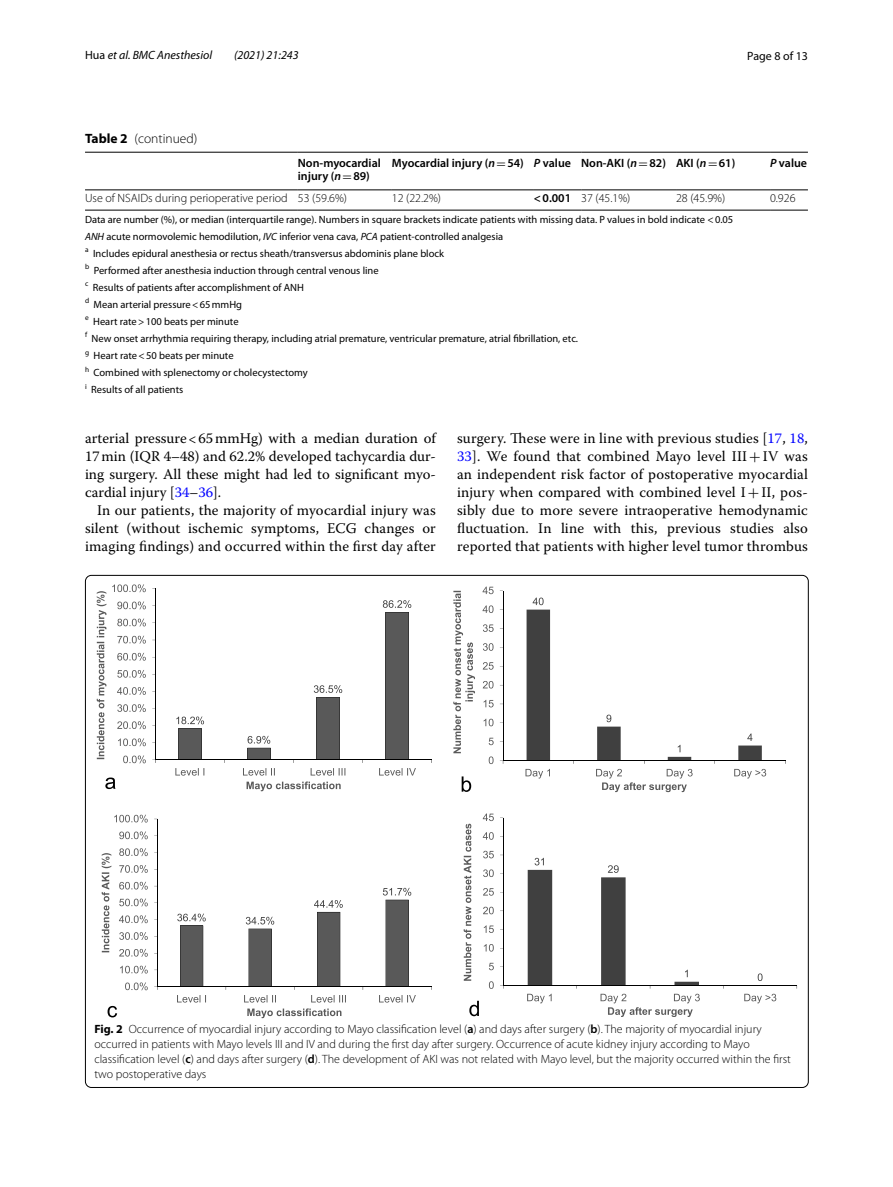
<style>
.page{position:relative;width:893px;height:1187px;background:#fff}
.page>*{position:absolute;margin:0;border:0;box-sizing:border-box;transform-origin:0 0}
.t1{font:14.7px/18px "Warnock Pro";letter-spacing:.01em;color:#000;text-align:justify}
.t2{font:300 13.5px "Myriad Pro";color:#000}
.t3{font:300 12px/15px "Myriad Pro";color:#000}
.t4{font:600 12px/13.5px "Myriad Pro";color:#000}
.t5{font:italic 12px "Myriad Pro";color:#000}
.t6{font:12px "Myriad Pro";color:#000}
.t7{font:10.5px/17px "Myriad Pro";color:#000}
.s1{font-style:normal}
.s2{font-weight:700}
.s3{font-style:italic}
.s4{font-family:"MTSY";font-weight:400}
.s5{font-weight:600}
.s6{color:#00f}
.s7{font-family:"MTSY"}
</style>
<div class="page">
<hr style="left:85px;top:152px;width:213px;height:1px;background:#000">
<hr style="left:85px;top:190px;width:213px;height:1px;background:#000">
<hr style="left:298px;top:152px;width:94px;height:1px;background:#000">
<hr style="left:298px;top:190px;width:94px;height:1px;background:#000">
<hr style="left:392px;top:152px;width:142px;height:1px;background:#000">
<hr style="left:392px;top:190px;width:142px;height:1px;background:#000">
<hr style="left:534px;top:152px;width:47px;height:1px;background:#000">
<hr style="left:534px;top:190px;width:47px;height:1px;background:#000">
<hr style="left:581px;top:152px;width:95px;height:1px;background:#000">
<hr style="left:581px;top:190px;width:95px;height:1px;background:#000">
<hr style="left:676px;top:152px;width:94px;height:1px;background:#000">
<hr style="left:676px;top:190px;width:94px;height:1px;background:#000">
<hr style="left:770px;top:152px;width:38px;height:1px;background:#000">
<hr style="left:770px;top:190px;width:38px;height:1px;background:#000">
<hr style="left:85px;top:210px;width:213px;height:1px;background:#000">
<hr style="left:298px;top:210px;width:94px;height:1px;background:#000">
<hr style="left:392px;top:210px;width:142px;height:1px;background:#000">
<hr style="left:534px;top:210px;width:47px;height:1px;background:#000">
<hr style="left:581px;top:210px;width:95px;height:1px;background:#000">
<hr style="left:676px;top:210px;width:94px;height:1px;background:#000">
<hr style="left:770px;top:210px;width:38px;height:1px;background:#000">
<hr style="left:155px;top:588px;width:1px;height:171px;background:#000">
<hr style="left:155px;top:759px;width:277px;height:1px;background:#000">
<svg style="left:176px;top:716px;width:28px;height:43px"></svg>
<svg style="left:247px;top:735px;width:24px;height:24px"></svg>
<svg style="left:314px;top:685px;width:28px;height:74px"></svg>
<svg style="left:383px;top:600px;width:28px;height:159px"></svg>
<svg style="left:123px;top:755px;width:23px;height:8px"></svg>
<svg style="left:118px;top:738px;width:28px;height:8px"></svg>
<svg style="left:117px;top:721px;width:29px;height:8px"></svg>
<svg style="left:117px;top:704px;width:29px;height:8px"></svg>
<svg style="left:117px;top:687px;width:29px;height:8px"></svg>
<svg style="left:117px;top:670px;width:29px;height:7px"></svg>
<svg style="left:117px;top:652px;width:29px;height:8px"></svg>
<svg style="left:117px;top:635px;width:29px;height:8px"></svg>
<svg style="left:117px;top:618px;width:29px;height:8px"></svg>
<svg style="left:117px;top:601px;width:29px;height:8px"></svg>
<svg style="left:112px;top:584px;width:34px;height:8px"></svg>
<svg style="left:175px;top:768px;width:241px;height:7px"></svg>
<svg style="left:97px;top:591px;width:9px;height:168px"></svg>
<svg style="left:247px;top:781px;width:94px;height:10px"></svg>
<svg style="left:105px;top:777px;width:11px;height:12px"></svg>
<hr style="left:503px;top:590px;width:1px;height:170px;background:#000">
<hr style="left:503px;top:760px;width:282px;height:1px;background:#000">
<svg style="left:489px;top:756px;width:5px;height:8px"></svg>
<svg style="left:489px;top:737px;width:5px;height:8px"></svg>
<svg style="left:484px;top:718px;width:9px;height:8px"></svg>
<svg style="left:484px;top:700px;width:10px;height:7px"></svg>
<svg style="left:483px;top:681px;width:10px;height:7px"></svg>
<svg style="left:483px;top:662px;width:11px;height:7px"></svg>
<svg style="left:483px;top:643px;width:10px;height:7px"></svg>
<svg style="left:483px;top:624px;width:11px;height:8px"></svg>
<svg style="left:483px;top:605px;width:10px;height:8px"></svg>
<svg style="left:483px;top:586px;width:11px;height:8px"></svg>
<svg style="left:453px;top:590px;width:22px;height:163px"></svg>
<svg style="left:525px;top:597px;width:241px;height:195px"></svg>
<svg style="left:462px;top:776px;width:9px;height:15px"></svg>
<hr style="left:157px;top:818px;width:1px;height:168px;background:#000">
<hr style="left:157px;top:986px;width:274px;height:1px;background:#000">
<svg style="left:125px;top:982px;width:23px;height:8px"></svg>
<svg style="left:120px;top:965px;width:28px;height:8px"></svg>
<svg style="left:119px;top:948px;width:29px;height:8px"></svg>
<svg style="left:119px;top:932px;width:29px;height:7px"></svg>
<svg style="left:119px;top:915px;width:29px;height:8px"></svg>
<svg style="left:119px;top:898px;width:29px;height:8px"></svg>
<svg style="left:119px;top:881px;width:29px;height:8px"></svg>
<svg style="left:119px;top:865px;width:29px;height:7px"></svg>
<svg style="left:119px;top:848px;width:29px;height:8px"></svg>
<svg style="left:119px;top:831px;width:29px;height:8px"></svg>
<svg style="left:114px;top:814px;width:34px;height:8px"></svg>
<svg style="left:177px;top:887px;width:239px;height:115px"></svg>
<svg style="left:102px;top:853px;width:9px;height:99px"></svg>
<svg style="left:247px;top:1008px;width:94px;height:10px"></svg>
<svg style="left:108px;top:1005px;width:9px;height:12px"></svg>
<hr style="left:503px;top:817px;width:1px;height:168px;background:#000">
<hr style="left:503px;top:985px;width:294px;height:1px;background:#000">
<svg style="left:489px;top:981px;width:5px;height:7px"></svg>
<svg style="left:489px;top:962px;width:5px;height:8px"></svg>
<svg style="left:484px;top:944px;width:10px;height:7px"></svg>
<svg style="left:484px;top:925px;width:10px;height:7px"></svg>
<svg style="left:483px;top:906px;width:11px;height:8px"></svg>
<svg style="left:483px;top:888px;width:11px;height:7px"></svg>
<svg style="left:483px;top:869px;width:11px;height:8px"></svg>
<svg style="left:483px;top:850px;width:11px;height:8px"></svg>
<svg style="left:483px;top:832px;width:11px;height:7px"></svg>
<svg style="left:483px;top:813px;width:11px;height:8px"></svg>
<svg style="left:464px;top:823px;width:7px;height:157px"></svg>
<svg style="left:527px;top:857px;width:249px;height:159px"></svg>
<svg style="left:469px;top:1000px;width:10px;height:16px"></svg>
<p class="t5" style="left:85px;top:48px;width:129px"><span class="s1">Hua</span> et al. BMC Anesthesiol</p>
<p class="t5" style="left:234px;top:48px;width:66px">(2021) 21:243</p>
<p class="t6" style="left:747px;top:48px;width:62px">Page 8 of 13</p>
<p class="t2" style="left:85px;top:131px;width:114px"><span class="s2">Table 2</span> (continued)</p>
<p class="t4" style="left:298px;top:155px;width:84px">Non-myocardial injury (<span class="s3">n</span><span class="s4">=</span>89)</p>
<p class="t4" style="left:392px;top:155px;width:345px">Myocardial injury (<span class="s3">n</span><span class="s4">=</span>54) <span class="s3">P</span> value Non-AKI (<span class="s3">n</span><span class="s4">=</span>82) AKI (<span class="s3">n</span><span class="s4">=</span>61)</p>
<p class="t4" style="left:770px;top:155px;width:39px"><span class="s3">P</span> value</p>
<p class="t3" style="left:85px;top:190px;width:263px">Use of NSAIDs during perioperative period 53 (59.6%)</p>
<p class="t3" style="left:392px;top:190px;width:51px">12 (22.2%)</p>
<p class="t3" style="left:534px;top:190px;width:98px"><span class="s5">&lt;0.001</span> 37 (45.1%)</p>
<p class="t3" style="left:676px;top:190px;width:51px">28 (45.9%)</p>
<p class="t3" style="left:770px;top:190px;width:27px">0.926</p>
<p class="t7" style="left:85px;top:210px;width:650px">Data are number (%), or median (interquartile range). Numbers in square brackets indicate patients with missing data. P values in bold indicate &lt;0.05<br><span class="s3">ANH</span> acute normovolemic hemodilution, <span class="s3">IVC</span> inferior vena cava, <span class="s3">PCA</span> patient-controlled analgesia<br><sup>a</sup> Includes epidural anesthesia or rectus sheath/transversus abdominis plane block<br><sup>b</sup> Performed after anesthesia induction through central venous line<br><sup>c</sup> Results of patients after accomplishment of ANH<br><sup>d</sup> Mean arterial pressure&lt;65mmHg<br><sup>e</sup> Heart rate&gt;100 beats per minute<br><sup>f</sup> New onset arrhythmia requiring therapy, including atrial premature, ventricular premature, atrial fibrillation, etc.<br><sup>g</sup> Heart rate&lt;50 beats per minute<br><sup>h</sup> Combined with splenectomy or cholecystectomy<br><sup>i</sup> Results of all patients</p>
<h1 class="t1" style="left:85px;top:428px;width:352px">arterial pressure&lt;65mmHg) with a median duration of 17min (IQR 4–48) and 62.2% developed tachycardia dur&shy;ing surgery. All these might had led to significant myo&shy;cardial injury [<span class="s6">34</span>–<span class="s6">36</span>].</h1>
<h1 class="t1" style="left:85px;top:500px;width:352px;text-indent:12px">In our patients, the majority of myocardial injury was silent (without ischemic symptoms, ECG changes or imaging findings) and occurred within the first day after</h1>
<p class="t1" style="left:457px;top:428px;width:352px">surgery. These were in line with previous studies [<span class="s6">17</span>, <span class="s6">18</span>, <span class="s6">33</span>]. We found that combined Mayo level III<span class="s7">+</span>IV was an independent risk factor of postoperative myocardial injury when compared with combined level I<span class="s7">+</span>II, pos&shy;sibly due to more severe intraoperative hemodynamic fluctuation. In line with this, previous studies also reported that patients with higher level tumor thrombus</p>
<p class="t3" style="left:94px;top:1021px;width:698px"><span class="s2">Fig. 2</span> Occurrence of myocardial injury according to Mayo classification level (<span class="s5">a</span>) and days after surgery (<span class="s5">b</span>). The majority of myocardial injury occurred in patients with Mayo levels III and IV and during the first day after surgery. Occurrence of acute kidney injury according to Mayo classification level (<span class="s5">c</span>) and days after surgery (<span class="s5">d</span>). The development of AKI was not related with Mayo level, but the majority occurred within the first two postoperative days</p>
</div>
